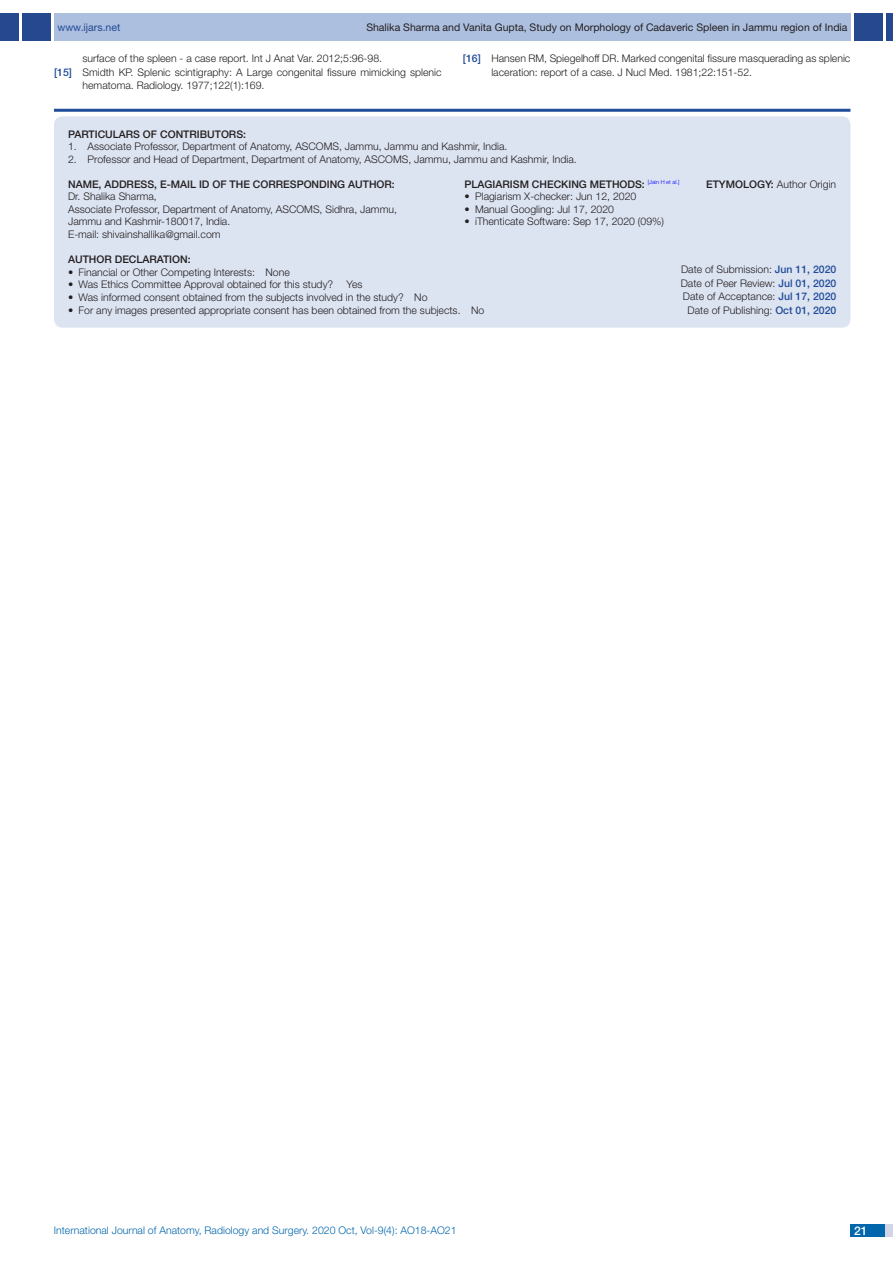
<style>
.page{position:relative;width:893px;height:1263px;background:#fff}
.page>*{position:absolute;margin:0;border:0;box-sizing:border-box;transform-origin:0 0}
.t1{font:500 12px "Helvetica Neue";color:#fff}
.Partic_Contri_Txt{font:300 10.5px/12.6px "Helvetica Neue";color:#231f20}
.Partic_Contri_Head{font:500 10.5px "Helvetica Neue";color:#231f20}
.tb_txt{font:300 10.5px "Helvetica Neue";color:#231f20}
.t2{font:10.5px "Helvetica Neue";color:#231f20}
.t3{font:300 10.5px "Helvetica Neue";color:#0166ac}
.Partic_Contri_Head-2{font:300 10.5px "Helvetica Neue";color:#231f20}
.t4{font:10.5px "Helvetica Neue";color:#214c99}
.s1{color:#25488e}
.s2{font-weight:500;color:#214c99}
.s3{font-weight:500}
</style>
<div class="page">
<div style="left:54px;top:13px;width:796px;height:28px;background:#adbfdf"></div>
<div style="left:0;top:13px;width:19px;height:28px;background:#25488e"></div>
<div style="left:22px;top:13px;width:29px;height:28px;background:#25488e"></div>
<div style="left:886px;top:13px;width:7px;height:28px;background:#25488e"></div>
<div style="left:854px;top:13px;width:29px;height:28px;background:#25488e"></div>
<div style="left:850px;top:1224px;width:43px;height:13px;background:#d3d5e7"></div>
<div style="left:850px;top:1224px;width:35px;height:13px;background:#0166ac"></div>
<hr style="left:54px;top:109px;width:796px;height:3px;background:#214c99">
<div style="left:54px;top:116px;width:796px;height:212px;background:#dce3f1;border-radius:9px"></div>
<p class="t4" style="left:57px;top:21px;width:64px">www.<span class="s1">ijars</span>.net</p>
<p class="t2" style="left:366px;top:21px;width:483px">Shalika Sharma and Vanita Gupta, Study on Morphology of Cadaveric Spleen in Jammu region of India</p>
<p class="Partic_Contri_Txt" style="left:82px;top:52px;width:301px">surface of the spleen - a case report. Int J Anat Var. 2012;5:96-98.</p>
<p class="Partic_Contri_Txt" style="left:54px;top:66px;width:389px"><span class="s2">[15]</span> Smidth KP. Splenic scintigraphy: A Large congenital fissure mimicking splenic</p>
<p class="Partic_Contri_Txt" style="left:82px;top:79px;width:183px">hematoma. Radiology. 1977;122(1):169.</p>
<p class="Partic_Contri_Txt" style="left:491px;top:52px;width:361px;line-height:13.5px;text-indent:-28px"><span class="s2">[16]</span> Hansen RM, Spiegelhoff DR. Marked congenital fissure masquerading as splenic laceration: report of a case. J Nucl Med. 1981;22:151-52.</p>
<p class="Partic_Contri_Head" style="left:68px;top:128px;width:115px">PARTI CULARS OF CONTRI</p>
<p class="Partic_Contri_Head" style="left:200px;top:128px;width:48px">BUTORS:</p>
<p class="Partic_Contri_Txt" style="left:68px;top:140px;width:441px">1. Associate Professor, Department of Anatomy, ASCOMS, Jammu, Jammu and Kashmir, India.</p>
<p class="Partic_Contri_Txt" style="left:68px;top:153px;width:510px">2. Professor and Head of Department, Department of Anatomy, ASCOMS, Jammu, Jammu and Kashmir, India.</p>
<p class="Partic_Contri_Head" style="left:465px;top:178px;width:216px">PLAGIARISM CHECKING METHODS: <sup>[Jain</sup> <sup>H</sup> <sup>et</sup> <sup>al.]</sup></p>
<p class="tb_txt" style="left:465px;top:190px;width:173px">• Plagiarism X-checker: Jun 12, 2020</p>
<p class="tb_txt" style="left:465px;top:203px;width:151px">• Manual Googling: Jul 17, 2020</p>
<p class="tb_txt" style="left:465px;top:215px;width:201px">• iThenticate Software: Sep 17, 2020 (09%)</p>
<p class="Partic_Contri_Head" style="left:68px;top:178px;width:295px">NAME, ADDRESS, E-MAIL ID OF TH E CORRESPONDING AUTH</p>
<p class="Partic_Contri_Head" style="left:377px;top:178px;width:20px">OR:</p>
<p class="Partic_Contri_Head-2" style="left:706px;top:178px;width:132px"><span class="s3">ETYMOLOGY:</span> Author Origin</p>
<p class="Partic_Contri_Txt" style="left:68px;top:190px;width:90px">Dr. Shalika Sharma,</p>
<p class="Partic_Contri_Txt" style="left:68px;top:203px;width:330px">Associate Professor, Department of Anatomy, ASCOMS, Sidhra, Jammu,<br>Jammu and Kashmir-180017, India.</p>
<p class="Partic_Contri_Txt" style="left:68px;top:228px;width:154px">E-mail: shivainshallika@gmail.com</p>
<p class="Partic_Contri_Txt" style="left:681px;top:263px;width:157px">Date of Submission: <span class="s2">JUN 11, 2020</span></p>
<p class="Partic_Contri_Txt" style="left:681px;top:276px;width:157px">Date of Peer Review: <span class="s2">JUL 01, 2020</span></p>
<p class="Partic_Contri_Txt" style="left:683px;top:290px;width:155px">Date of Acceptance: <span class="s2">JUL 17, 2020</span></p>
<p class="Partic_Contri_Txt" style="left:688px;top:303px;width:150px">Date of Publishing: <span class="s2">OCT 01, 2020</span></p>
<p class="Partic_Contri_Head" style="left:68px;top:253px;width:55px">AUTHO R DEC</p>
<p class="Partic_Contri_Head" style="left:137px;top:253px;width:56px">LARATIO N:</p>
<p class="Partic_Contri_Txt" style="left:68px;top:265px;width:223px">• Financial or Other Competing Interests: None</p>
<p class="Partic_Contri_Txt" style="left:68px;top:278px;width:267px">• Was Ethics Committee Approval obtained for this study?</p>
<p class="Partic_Contri_Txt" style="left:347px;top:278px;width:17px">Yes</p>
<p class="Partic_Contri_Txt" style="left:68px;top:291px;width:361px">• Was informed consent obtained from the subjects involved in the study? No</p>
<p class="Partic_Contri_Txt" style="left:68px;top:303px;width:418px">• For any images presented appropriate consent has been obtained from the subjects. No</p>
<p class="t3" style="left:54px;top:1224px;width:404px">International Journal of Anatomy, Radiology and Surgery. 2020 Oct, Vol-9(4): AO18-AO21</p>
<p class="t1" style="left:854px;top:1223px;width:15px">21</p>
</div>
